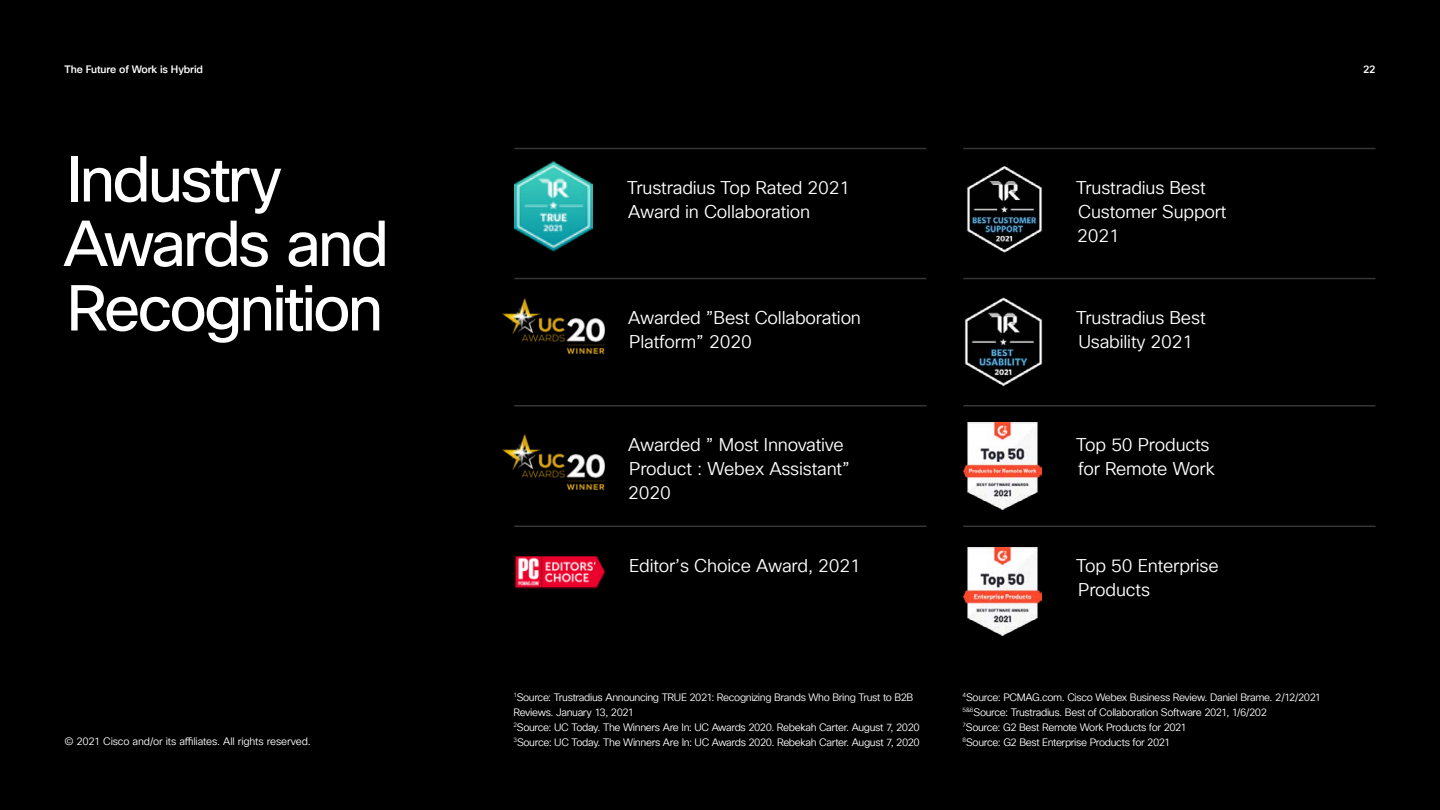
<style>
.page{position:relative;width:1440px;height:810px;background:#000}
.page>*{position:absolute;margin:0;border:0;box-sizing:border-box;transform-origin:0 0}
.t1{font:63px/64.5px "Cisco Sans TT";letter-spacing:-.045em;color:#fff}
.t2{font:18px/24px "Cisco Sans TT Light";letter-spacing:-.01em;color:#fff}
.t3{font:10.5px/15px "Cisco Sans TT Light";letter-spacing:-.035em;color:#fff}
.t4{font:10.5px "Cisco Sans TT Light";letter-spacing:-.015em;color:#fff}
.t5{font:500 10.5px "Cisco Sans TT";letter-spacing:-.01em;color:#fff}
</style>
<div class="page">
<hr style="left:514px;top:148px;width:413px;height:1px;background:#363636">
<hr style="left:514px;top:526px;width:413px;height:1px;background:#363636">
<hr style="left:963px;top:148px;width:413px;height:1px;background:#363636">
<hr style="left:963px;top:526px;width:413px;height:1px;background:#363636">
<hr style="left:514px;top:278px;width:413px;height:1px;background:#363636">
<hr style="left:963px;top:278px;width:413px;height:1px;background:#363636">
<hr style="left:514px;top:405px;width:413px;height:1px;background:#363636">
<hr style="left:963px;top:405px;width:413px;height:1px;background:#363636">
<img style="left:515px;top:162px;width:78px;height:89px">
<img style="left:502px;top:298px;width:103px;height:57px">
<img style="left:502px;top:434px;width:103px;height:57px">
<img style="left:514px;top:556px;width:91px;height:33px">
<img style="left:966px;top:166px;width:77px;height:87px">
<img style="left:964px;top:297px;width:79px;height:90px">
<img style="left:964px;top:422px;width:77px;height:88px">
<img style="left:964px;top:548px;width:77px;height:87px">
<p class="t5" style="left:64px;top:62px;width:140px">The Future of Work is Hybrid</p>
<p class="t5" style="left:1363px;top:62px;width:14px">22</p>
<h1 class="t1" style="left:64px;top:149px;width:327px">Industry<br>Awards and<br>Recognition</h1>
<p class="t4" style="left:64px;top:734px;width:248px">© 2021 Cisco and/or its affiliates. All rights reserved.</p>
<h2 class="t2" style="left:627px;top:176px;width:225px">Trustradius Top Rated 2021<br>Award in Collaboration</h2>
<h2 class="t2" style="left:1076px;top:176px;width:152px">Trustradius Best<br>Customer Support<br>2021</h2>
<h2 class="t2" style="left:628px;top:306px;width:234px">Awarded ”Best Collaboration<br>Platform” 2020</h2>
<h2 class="t2" style="left:1076px;top:306px;width:131px">Trustradius Best<br>Usability 2021</h2>
<h2 class="t2" style="left:628px;top:434px;width:223px">Awarded ” Most Innovative<br>Product : Webex Assistant”<br>2020</h2>
<h2 class="t2" style="left:1076px;top:434px;width:140px">Top 50 Products for Remote Work</h2>
<h2 class="t2" style="left:629px;top:554px;width:233px">Editor’s Choice Award, 2021</h2>
<p class="t3" style="left:514px;top:690px;width:408px"><sup>1</sup>Source: Trustradius Announcing TRUE 2021: Recognizing Brands Who Bring Trust to B2B Reviews. January 13, 2021<br><sup>2</sup>Source: UC Today. The Winners Are In: UC Awards 2020. Rebekah Carter. August 7, 2020<br><sup>3</sup>Source: UC Today. The Winners Are In: UC Awards 2020. Rebekah Carter. August 7, 2020</p>
<h2 class="t2" style="left:1076px;top:554px;width:144px">Top 50 Enterprise<br>Products</h2>
<p class="t3" style="left:962px;top:690px;width:360px"><sup>4</sup>Source: PCMAG.com. Cisco Webex Business Review. Daniel Brame. 2/12/2021<br><sup>5&amp;6</sup>Source: Trustradius. Best of Collaboration Software 2021, 1/6/202<br><sup>7</sup>Source: G2 Best Remote Work Products for 2021<br><sup>8</sup>Source: G2 Best Enterprise Products for 2021</p>
</div>
